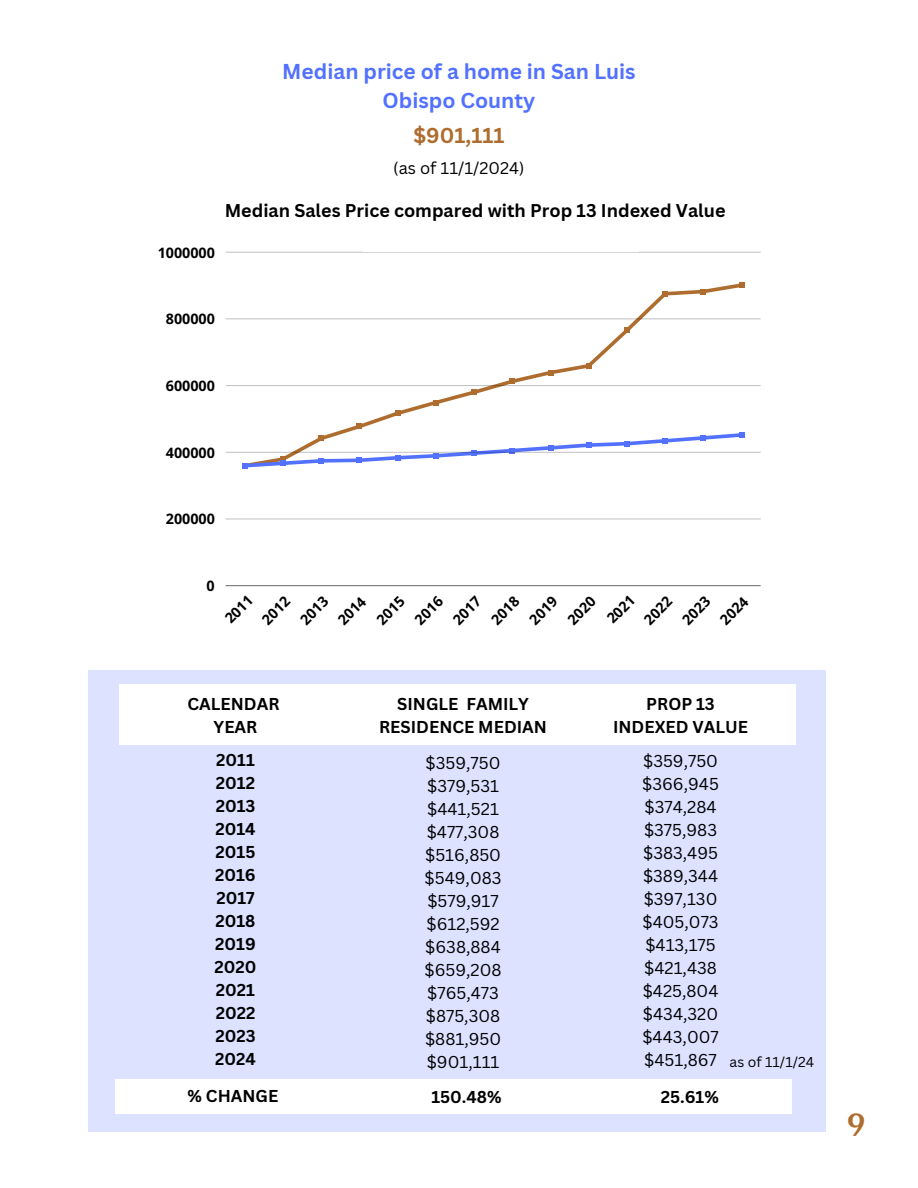
<style>
.page{position:relative;width:918px;height:1188px;background:#fff}
.page>*{position:absolute;margin:0;border:0;box-sizing:border-box;transform-origin:0 0}
.t1{font:31.5px "Ethna";color:#ae6d2f}
.t2{font:700 21px/29.2px "Canva Sans";color:#5271ff;text-align:center}
.t3{font:700 21px "Canva Sans";color:#ae6d2f}
.t4{font:700 18px "Canva Sans";color:#000}
.t5{font:16.8px/23px "Canva Sans";color:#000}
.t6{font:700 16.8px/23px "Canva Sans";color:#000;text-align:center}
.t7{font:16.5px "Canva Sans";color:#000}
.t8{font:700 14.4px "Open Sans";color:#000}
.t9{font:13.95px "Canva Sans";color:#000}
</style>
<div class="page">
<div style="left:88px;top:670px;width:737px;height:461px;background:#dce2ff"></div>
<div style="left:119px;top:684px;width:676px;height:61px;background:#fff"></div>
<div style="left:115px;top:1079px;width:677px;height:34px;background:#fff"></div>
<svg style="left:241px;top:282px;width:505px;height:187px"></svg>
<hr style="left:226px;top:585px;width:535px;height:1px;background:#808080">
<hr style="left:226px;top:519px;width:535px;height:1px;background:#e1e1e1">
<hr style="left:226px;top:452px;width:535px;height:1px;background:#000;opacity:.25">
<hr style="left:226px;top:385px;width:535px;height:1px;background:#c4c4c4">
<hr style="left:226px;top:319px;width:535px;height:1px;background:#e7e7e7">
<hr style="left:226px;top:252px;width:535px;height:1px;background:#d4d4d4">
<h1 class="t2" style="left:282px;top:56px;width:355px">Median price of a home in San Luis<br>Obispo County</h1>
<h3 class="t3" style="left:413px;top:121px;width:93px">$901,111</h3>
<h4 class="t7" style="left:393px;top:157px;width:133px">(as of 11/1/2024)</h4>
<p class="t8" style="left:158px;top:242px;width:59px">1000000</p>
<h1 class="t4" style="left:225px;top:197px;width:502px">Median Sales Price compared with Prop 13 Indexed Value</h1>
<p class="t8" style="left:166px;top:309px;width:51px">800000</p>
<p class="t8" style="left:166px;top:376px;width:51px">600000</p>
<p class="t8" style="left:166px;top:442px;width:51px">400000</p>
<p class="t8" style="left:166px;top:509px;width:51px">200000</p>
<p class="t8" style="left:207px;top:576px;width:10px">0</p>
<p class="t8" style="left:220px;top:614px;width:34px;rotate:-45deg">2011</p>
<p class="t8" style="left:257px;top:615px;width:34px;rotate:-45deg">2012</p>
<p class="t8" style="left:295px;top:615px;width:34px;rotate:-45deg">2013</p>
<p class="t8" style="left:333px;top:615px;width:34px;rotate:-45deg">2014</p>
<p class="t8" style="left:372px;top:615px;width:34px;rotate:-45deg">2015</p>
<p class="t8" style="left:410px;top:615px;width:34px;rotate:-45deg">2016</p>
<p class="t8" style="left:448px;top:615px;width:34px;rotate:-45deg">2017</p>
<p class="t8" style="left:487px;top:615px;width:34px;rotate:-45deg">2018</p>
<p class="t8" style="left:525px;top:615px;width:34px;rotate:-45deg">2019</p>
<p class="t8" style="left:563px;top:615px;width:34px;rotate:-45deg">2020</p>
<p class="t8" style="left:602px;top:614px;width:34px;rotate:-45deg">2021</p>
<p class="t8" style="left:639px;top:615px;width:34px;rotate:-45deg">2022</p>
<p class="t8" style="left:678px;top:615px;width:34px;rotate:-45deg">2023</p>
<p class="t8" style="left:715px;top:615px;width:34px;rotate:-45deg">2024</p>
<h2 class="t6" style="left:188px;top:692px;width:93px">CALENDAR<br>YEAR</h2>
<h3 class="t6" style="left:379px;top:692px;width:169px">SINGLE FAMILY<br>RESIDENCE MEDIAN</h3>
<h4 class="t6" style="left:613px;top:692px;width:136px">PROP 13<br>INDEXED VALUE</h4>
<h3 class="t6" style="left:215px;top:748px;width:43px;text-align:justify">2011<br>2012<br>2013<br>2014<br>2015<br>2016<br>2017<br>2018<br>2019<br>2020<br>2021<br>2022<br>2023<br>2024</h3>
<h2 class="t5" style="left:425px;top:751px;width:79px">$359,750 $379,531 $441,521 $477,308 $516,850 $549,083 $579,917 $612,592 $638,884 $659,208 $765,473 $875,308 $881,950 $901,111</h2>
<h2 class="t5" style="left:642px;top:749px;width:78px">$359,750 $366,945 $374,284 $375,983 $383,495 $389,344 $397,130 $405,073 $413,175 $421,438 $425,804 $434,320 $443,007 $451,867</h2>
<h4 class="t6" style="left:188px;top:1084px;width:92px">% CHANGE</h4>
<p class="t6" style="left:431px;top:1085px;width:72px">150.48%</p>
<h2 class="t6" style="left:661px;top:1085px;width:60px">25.61%</h2>
<h3 class="t9" style="left:730px;top:1052px;width:86px">as of 11/1/24</h3>
<p class="t1" style="left:848px;top:1110px;width:19px">9</p>
</div>
